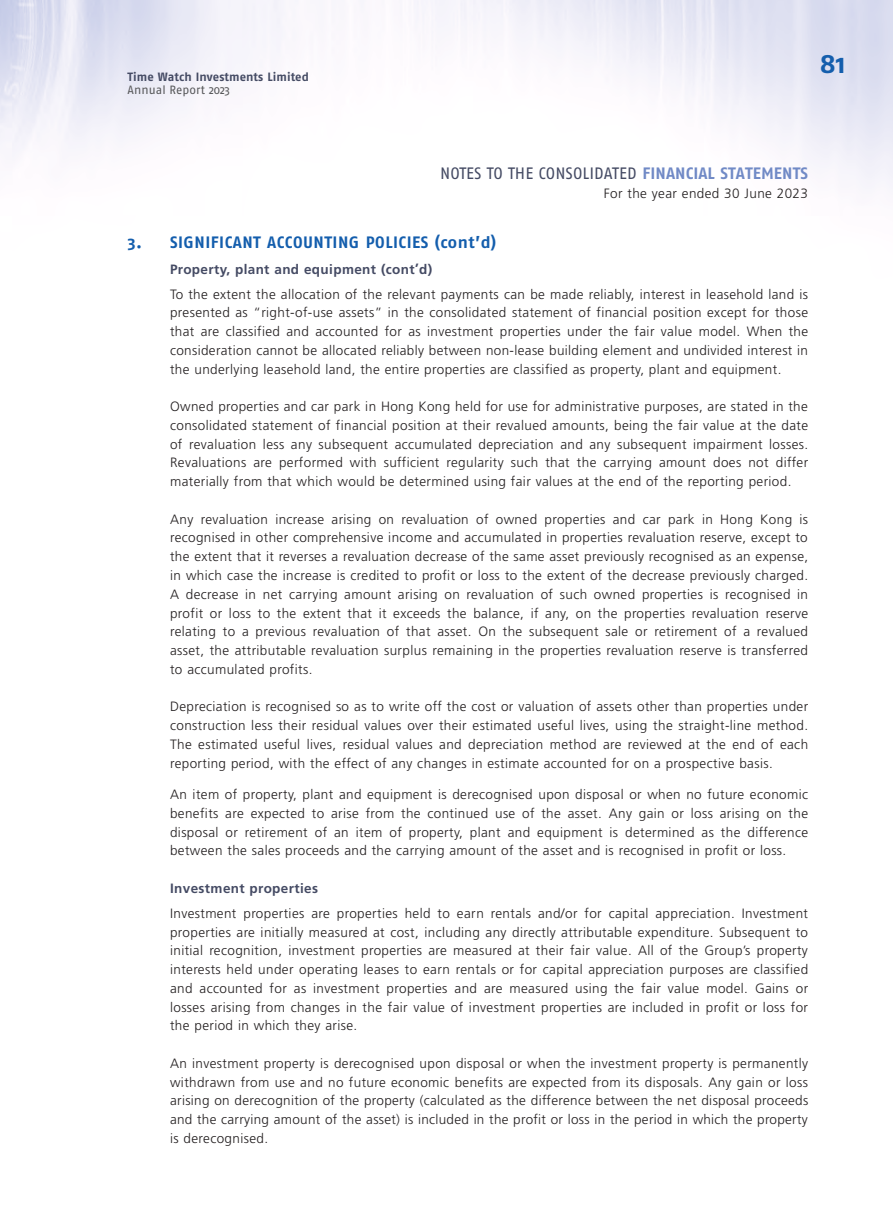
<style>
.page{position:relative;width:893px;height:1212px;background:#fff}
.page>*{position:absolute;margin:0;border:0;box-sizing:border-box;transform-origin:0 0}
.t1{font:700 27px "Fago No";color:#145ead}
.t2{font:16.5px "Fago No";letter-spacing:.005em;color:#454b64}
.Heading_1{font:700 16.5px "Fago No";letter-spacing:.03em;color:#145ead}
.Body_Text{font:300 13.5px/18.8px "Frutiger LT Std";letter-spacing:.03em;color:#231f20;text-align:justify}
.Heading_2{font:700 13.5px "Frutiger LT Std";letter-spacing:.03em;color:#454b64}
.t3{font:700 12px "Fago No";letter-spacing:.005em;color:#454b64}
.t4{font:12px "Fago No";letter-spacing:.005em;color:#57585a}
.s1{font-weight:700;color:#718ac6}
</style>
<div class="page">
<p class="t3" style="left:128px;top:69px;width:183px">Time Watch Investments Limited</p>
<p class="t4" style="left:128px;top:83px;width:104px">Annual Report 2023</p>
<h1 class="t1" style="left:820px;top:48px;width:27px">81</h1>
<p class="t2" style="left:440px;top:163px;width:369px">NOTES TO THE CONSOLIDATED <span class="s1">FINANCIAL STATEMENTS</span></p>
<p class="Body_Text" style="left:604px;top:185px;width:206px">For the year ended 30 June 2023</p>
<p class="Heading_1" style="left:128px;top:233px;width:370px">3. SIGNIFICANT ACCOUNTING POLICIES (cont’d)</p>
<p class="Heading_2" style="left:170px;top:261px;width:264px">Property, plant and equipment (cont’d)</p>
<p class="Body_Text" style="left:170px;top:285px;width:640px">To the extent the allocation of the relevant payments can be made reliably, interest in leasehold land is presented as “right-of-use assets” in the consolidated statement of financial position except for those that are classified and accounted for as investment properties under the fair value model. When the consideration cannot be allocated reliably between non-lease building element and undivided interest in the underlying leasehold land, the entire properties are classified as property, plant and equipment.</p>
<p class="Body_Text" style="left:170px;top:397px;width:640px">Owned properties and car park in Hong Kong held for use for administrative purposes, are stated in the consolidated statement of financial position at their revalued amounts, being the fair value at the date of revaluation less any subsequent accumulated depreciation and any subsequent impairment losses.<br>Revaluations are performed with sufficient regularity such that the carrying amount does not differ materially from that which would be determined using fair values at the end of the reporting period.</p>
<p class="Body_Text" style="left:170px;top:510px;width:640px">Any revaluation increase arising on revaluation of owned properties and car park in Hong Kong is recognised in other comprehensive income and accumulated in properties revaluation reserve, except to the extent that it reverses a revaluation decrease of the same asset previously recognised as an expense, in which case the increase is credited to profit or loss to the extent of the decrease previously charged.<br>A decrease in net carrying amount arising on revaluation of such owned properties is recognised in profit or loss to the extent that it exceeds the balance, if any, on the properties revaluation reserve relating to a previous revaluation of that asset. On the subsequent sale or retirement of a revalued asset, the attributable revaluation surplus remaining in the properties revaluation reserve is transferred to accumulated profits.</p>
<p class="Body_Text" style="left:170px;top:697px;width:640px">Depreciation is recognised so as to write off the cost or valuation of assets other than properties under construction less their residual values over their estimated useful lives, using the straight-line method.<br>The estimated useful lives, residual values and depreciation method are reviewed at the end of each reporting period, with the effect of any changes in estimate accounted for on a prospective basis.</p>
<p class="Body_Text" style="left:170px;top:785px;width:639px">An item of property, plant and equipment is derecognised upon disposal or when no future economic benefits are expected to arise from the continued use of the asset. Any gain or loss arising on the disposal or retirement of an item of property, plant and equipment is determined as the difference between the sales proceeds and the carrying amount of the asset and is recognised in profit or loss.</p>
<p class="Heading_2" style="left:170px;top:880px;width:149px">Investment properties</p>
<p class="Body_Text" style="left:170px;top:904px;width:640px">Investment properties are properties held to earn rentals and/or for capital appreciation. Investment properties are initially measured at cost, including any directly attributable expenditure. Subsequent to initial recognition, investment properties are measured at their fair value. All of the Group’s property interests held under operating leases to earn rentals or for capital appreciation purposes are classified and accounted for as investment properties and are measured using the fair value model. Gains or losses arising from changes in the fair value of investment properties are included in profit or loss for the period in which they arise.</p>
<p class="Body_Text" style="left:170px;top:1054px;width:640px">An investment property is derecognised upon disposal or when the investment property is permanently withdrawn from use and no future economic benefits are expected from its disposals. Any gain or loss arising on derecognition of the property (calculated as the difference between the net disposal proceeds and the carrying amount of the asset) is included in the profit or loss in the period in which the property is derecognised.</p>
</div>
